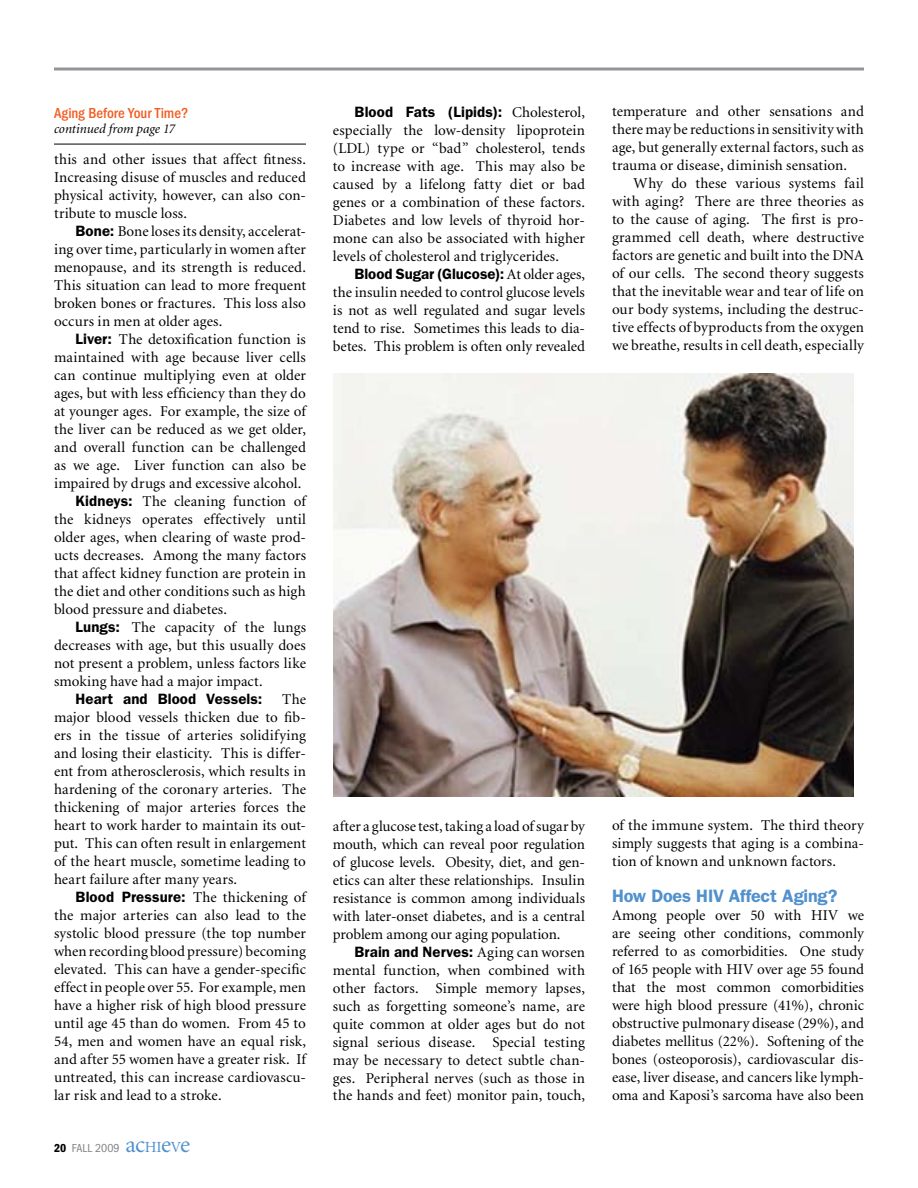
<style>
.page{position:relative;width:918px;height:1188px;background:#fff}
.page>*{position:absolute;margin:0;border:0;box-sizing:border-box;transform-origin:0 0}
.t1{font:600 18px "Franklin Gothic";letter-spacing:-.01em;color:#5191cd}
.t2{font:15px/18px "Minion";letter-spacing:.005em;color:#000;text-align:justify}
.t3{font:600 15px "Franklin Gothic";letter-spacing:.005em;color:#000}
.t4{font:500 condensed 15px "Franklin Gothic";letter-spacing:-.005em;color:#f15d22}
.t5{font:italic 13.5px "Minion";color:#000}
.t6{font:condensed 12px "Franklin Gothic";letter-spacing:.01em;color:#808285}
.s1{font-family:"Franklin Gothic";font-weight:600}
.s2{font-weight:600;color:#000}
.s3{font-family:"Minion";font-stretch:normal;font-size:24px;color:#5191cd}
.s4{font-family:"Minion";font-stretch:normal;font-size:15.45px;color:#5191cd}
.s5{font-family:"Minion";font-weight:400}
</style>
<div class="page">
<hr style="left:54px;top:68px;width:810px;height:2px;background:#939598">
<img style="left:333px;top:374px;width:520px;height:422px">
<hr style="left:54px;top:144px;width:252px;height:1px;background:#000">
<p class="t4" style="left:54px;top:104px;width:136px">Aging Before Your Time?</p>
<p class="t5" style="left:54px;top:122px;width:123px">continued from page 17</p>
<p class="t2" style="left:54px;top:151px;width:253px">this and other issues that affect fitness.<br>Increasing disuse of muscles and reduced physical activity, however, can also con&shy;tribute to muscle loss.</p>
<p class="t2" style="left:54px;top:223px;width:254px;text-indent:22px"><span class="s1">Bone:</span> Bone loses its density, accelerat&shy;ing over time, particularly in women after menopause, and its strength is reduced.<br>This situation can lead to more frequent broken bones or fractures. This loss also occurs in men at older ages.</p>
<p class="t2" style="left:76px;top:331px;width:232px"><span class="s1">Liver:</span> The detoxification function is</p>
<p class="t2" style="left:54px;top:349px;width:253px">maintained with age because liver cells</p>
<p class="t2" style="left:54px;top:367px;width:254px">can continue multiplying even at older</p>
<p class="t2" style="left:54px;top:385px;width:253px">ages, but with less efficiency than they do</p>
<p class="t2" style="left:54px;top:403px;width:254px">at younger ages. For example, the size of</p>
<p class="t2" style="left:54px;top:421px;width:254px">the liver can be reduced as we get older,</p>
<p class="t2" style="left:54px;top:439px;width:253px">and overall function can be challenged</p>
<p class="t2" style="left:54px;top:457px;width:253px">as we age. Liver function can also be</p>
<p class="t2" style="left:54px;top:475px;width:249px">impaired by drugs and excessive alcohol.</p>
<p class="t2" style="left:76px;top:493px;width:232px"><span class="s1">Kidneys:</span> The cleaning function of</p>
<p class="t2" style="left:54px;top:511px;width:253px">the kidneys operates effectively until</p>
<p class="t2" style="left:54px;top:529px;width:253px">older ages, when clearing of waste prod-</p>
<p class="t2" style="left:54px;top:547px;width:253px">ucts decreases. Among the many factors</p>
<p class="t2" style="left:54px;top:565px;width:254px">that affect kidney function are protein in</p>
<p class="t2" style="left:54px;top:583px;width:253px">the diet and other conditions such as high</p>
<p class="t2" style="left:54px;top:601px;width:174px">blood pressure and diabetes.</p>
<p class="t2" style="left:76px;top:619px;width:232px"><span class="s1">Lungs:</span> The capacity of the lungs</p>
<p class="t2" style="left:54px;top:637px;width:253px">decreases with age, but this usually does</p>
<p class="t2" style="left:54px;top:655px;width:253px">not present a problem, unless factors like</p>
<p class="t2" style="left:54px;top:673px;width:210px">smoking have had a major impact.</p>
<p class="t3" style="left:76px;top:690px;width:188px">Heart and Blood Vessels:</p>
<p class="t2" style="left:54px;top:691px;width:254px;text-indent:228px">The major blood vessels thicken due to fib&shy;ers in the tissue of arteries solidifying and losing their elasticity. This is differ&shy;ent from atherosclerosis, which results in hardening of the coronary arteries. The thickening of major arteries forces the heart to work harder to maintain its out&shy;put. This can often result in enlargement of the heart muscle, sometime leading to heart failure after many years.</p>
<p class="t2" style="left:54px;top:889px;width:254px;text-indent:22px"><span class="s1">Blood Pressure:</span> The thickening of the major arteries can also lead to the systolic blood pressure (the top number when recording blood pressure) becoming elevated. This can have a gender-specific effect in people over 55. For example, men have a higher risk of high blood pressure until age 45 than do women. From 45 to 54, men and women have an equal risk, and after 55 women have a greater risk. If untreated, this can increase cardiovascu&shy;lar risk and lead to a stroke.</p>
<p class="t6" style="left:54px;top:1141px;width:138px"><span class="s2">20</span> Fall 2009 <span class="s3">ac</span><span class="s4">HI</span><span class="s3">e</span><span class="s4">V</span><span class="s3">e</span></p>
<p class="t3" style="left:355px;top:103px;width:232px">Blood Fats (Lipids): <span class="s5">Cholesterol,</span></p>
<p class="t2" style="left:333px;top:122px;width:254px">especially the low-density lipoprotein (LDL) type or “bad” cholesterol, tends to increase with age. This may also be caused by a lifelong fatty diet or bad genes or a combination of these factors.<br>Diabetes and low levels of thyroid hor&shy;mone can also be associated with higher levels of cholesterol and triglycerides.</p>
<p class="t3" style="left:355px;top:265px;width:232px">Blood Sugar (Glucose): <span class="s5">At older ages,</span></p>
<p class="t2" style="left:333px;top:284px;width:254px">the insulin needed to control glucose levels is not as well regulated and sugar levels tend to rise. Sometimes this leads to dia&shy;betes. This problem is often only revealed</p>
<p class="t2" style="left:333px;top:818px;width:254px">after a glucose test, taking a load of sugar by mouth, which can reveal poor regulation of glucose levels. Obesity, diet, and gen&shy;etics can alter these relationships. Insulin resistance is common among individuals with later-onset diabetes, and is a central problem among our aging population.</p>
<p class="t3" style="left:355px;top:943px;width:232px">Brain and Nerves: <span class="s5">Aging can worsen</span></p>
<p class="t2" style="left:333px;top:962px;width:254px">mental function, when combined with other factors. Simple memory lapses, such as forgetting someone’s name, are quite common at older ages but do not signal serious disease. Special testing may be necessary to detect subtle chan&shy;ges. Peripheral nerves (such as those in</p>
<p class="t2" style="left:333px;top:1086px;width:254px">the hands and feet) monitor pain, touch,</p>
<p class="t2" style="left:612px;top:103px;width:253px">temperature and other sensations and there may be reductions in sensitivity with age, but generally external factors, such as trauma or disease, diminish sensation.</p>
<p class="t2" style="left:612px;top:175px;width:253px;text-indent:22px">Why do these various systems fail with aging? There are three theories as to the cause of aging. The first is pro&shy;grammed cell death, where destructive factors are genetic and built into the DNA of our cells. The second theory suggests that the inevitable wear and tear of life on our body systems, including the destruc&shy;tive effects of byproducts from the oxygen we breathe, results in cell death, especially</p>
<p class="t2" style="left:612px;top:817px;width:253px">of the immune system. The third theory simply suggests that aging is a combina&shy;tion of known and unknown factors.</p>
<p class="t1" style="left:612px;top:885px;width:227px">How Does HIV Affect Aging?</p>
<p class="t2" style="left:612px;top:907px;width:253px">Among people over 50 with HIV we are seeing other conditions, commonly referred to as comorbidities. One study of 165 people with HIV over age 55 found that the most common comorbidities were high blood pressure (41%), chronic obstructive pulmonary disease (29%), and diabetes mellitus (22%). Softening of the bones (osteoporosis), cardiovascular dis&shy;ease, liver disease, and cancers like lymph&shy;oma and Kaposi’s sarcoma have also been</p>
</div>
